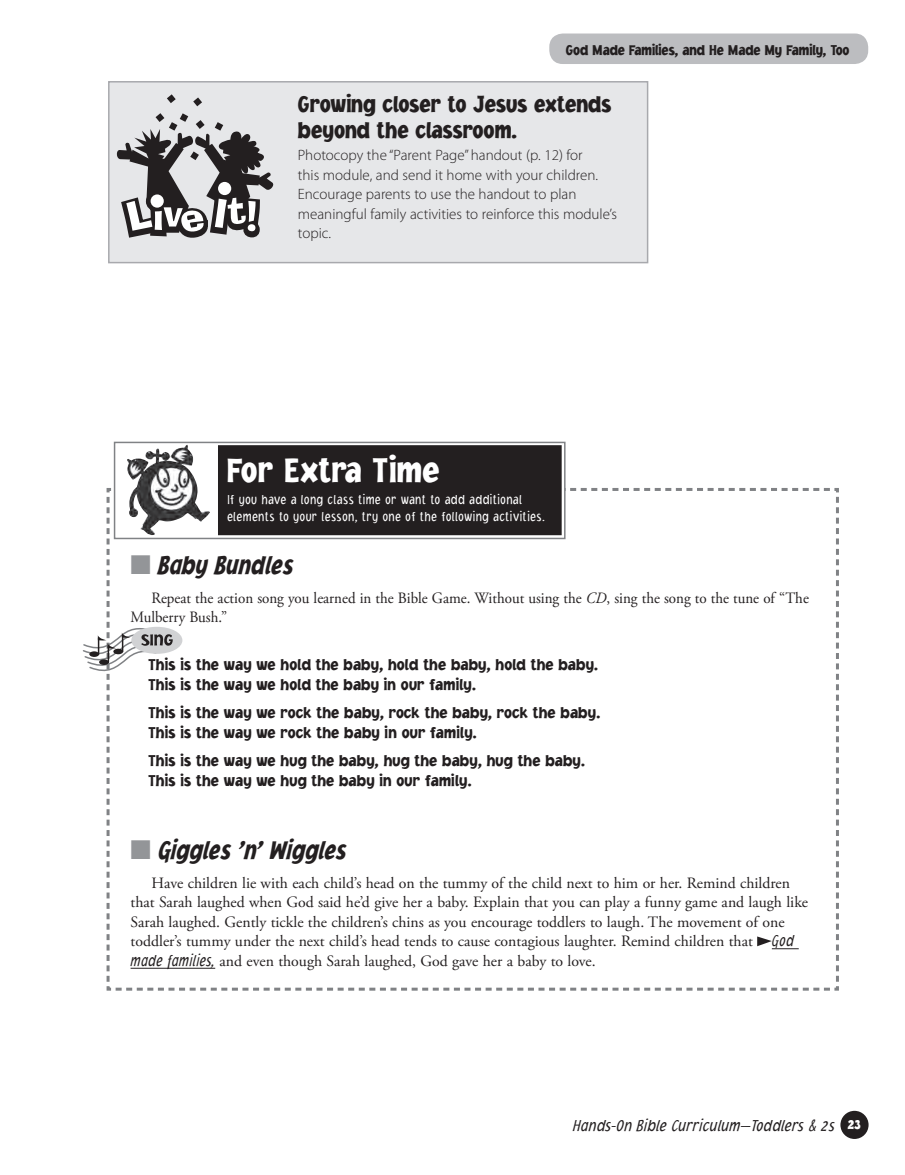
<style>
.page{position:relative;width:905px;height:1175px;background:#fff}
.page>*{position:absolute;margin:0;border:0;box-sizing:border-box;transform-origin:0 0}
.t1{font:900 36px "Jacoby Cond ICG";letter-spacing:.01em;color:#fff}
.Main_Subhead{font:italic 900 27px "Jacoby Cond ICG";color:#231f20;scale:.9 1}
.t2{font:900 24px/25.5px "Jacoby Cond ICG";color:#231f20}
.Lyrics_last_line{font:900 16.5px "Jacoby ICG";letter-spacing:.01em;color:#231f20;scale:.9 1}
.Lyrics{font:900 16.5px "Jacoby ICG";letter-spacing:.01em;color:#231f20;scale:.9 1}
.Lyrics_1st_line{font:900 16.5px "Jacoby ICG";letter-spacing:.01em;color:#231f20;scale:.9 1}
.t3{font:italic 300 16.5px "Jacoby Cond ICG";color:#231f20}
.t4{font:15.75px/19.5px "Adobe Garamond Pro";color:#231f20}
.t5{font:15.75px/19.5px "Adobe Garamond Pro";color:#231f20;scale:.95 1}
.t6{font:300 15px/19.5px "Myriad Pro";color:#231f20}
.t7{font:900 15px "Jacoby Cond ICG";color:#231f20}
.t8{font:300 13.5px/16.5px "Jacoby Cond ICG";letter-spacing:.02em;color:#fff}
.s1{color:#939598}
.s2{font-style:italic}
.s3{font-family:"Jacoby Cond ICG";font-weight:300;font-style:italic;font-size:16.5px}
.s4{font-weight:900;font-style:normal;font-size:15px;color:#fff}
</style>
<div class="page">
<div style="left:840px;top:1110px;width:28px;height:28px;background:#231f20;border-radius:50%"></div>
<div style="left:549px;top:34px;width:319px;height:30px;background:#bcbdc0;border-radius:14px"></div>
<svg style="left:82px;top:488px;width:756px;height:502px"></svg>
<svg style="left:114px;top:441px;width:451px;height:98px"></svg>
<img style="left:127px;top:447px;width:58px;height:77px">
<div style="left:219px;top:447px;width:341px;height:87px;background:#231f20"></div>
<div style="left:218px;top:445px;width:343px;height:90px;border:3px solid #231f20"></div>
<div style="left:109px;top:82px;width:538px;height:180px;background:#e6e7e9"></div>
<div style="left:108px;top:81px;width:540px;height:182px;border:2px solid #a8a9ad"></div>
<svg style="left:167px;top:94px;width:9px;height:9px"></svg>
<svg style="left:193px;top:97px;width:9px;height:9px"></svg>
<svg style="left:116px;top:113px;width:158px;height:125px"></svg>
<div style="left:218px;top:182px;width:13px;height:13px;background:#fff;border-radius:50%"></div>
<div style="left:151px;top:194px;width:13px;height:14px;background:#fff;border-radius:50%"></div>
<p class="t7" style="left:565px;top:41px;width:285px">God Made Families, and He Made My Family, Too</p>
<p class="t2" style="left:298px;top:91px;width:315px">Growing closer to Jesus extends beyond the classroom.</p>
<p class="t6" style="left:298px;top:146px;width:320px">Photocopy the “Parent Page” handout (p. 12) for<br>this module, and send it home with your children.<br>Encourage parents to use the handout to plan meaningful family activities to reinforce this module’s topic.</p>
<p class="t1" style="left:227px;top:447px;width:214px">For Extra Time</p>
<p class="t8" style="left:227px;top:491px;width:319px">If you have a long class time or want to add additional elements to your lesson, try one of the following activities.</p>
<p class="Main_Subhead" style="left:130px;top:548px;width:182px"><span class="s1">■</span> Baby Bundles</p>
<p class="t5" style="left:131px;top:588px;width:715px;text-indent:21px">Repeat the action song you learned in the Bible Game. Without using the <span class="s2">CD</span>, sing the song to the tune of “The<br>Mulberry Bush.”</p>
<p class="Lyrics_1st_line" style="left:148px;top:654px;width:501px">This is the way we hold the baby, hold the baby, hold the baby.</p>
<p class="Lyrics_last_line" style="left:148px;top:674px;width:365px">This is the way we hold the baby in our family.</p>
<p class="Lyrics" style="left:148px;top:702px;width:503px">This is the way we rock the baby, rock the baby, rock the baby.</p>
<p class="Lyrics_last_line" style="left:148px;top:722px;width:366px">This is the way we rock the baby in our family.</p>
<p class="Lyrics" style="left:148px;top:750px;width:486px">This is the way we hug the baby, hug the baby, hug the baby.</p>
<p class="Lyrics_last_line" style="left:148px;top:770px;width:360px">This is the way we hug the baby in our family.</p>
<p class="Main_Subhead" style="left:130px;top:833px;width:241px"><span class="s1">■</span> Giggles ’n’ Wiggles</p>
<p class="t4" style="left:131px;top:873px;width:679px;text-indent:21px">Have children lie with each child’s head on the tummy of the child next to him or her. Remind children that Sarah laughed when God said he’d give her a baby. Explain that you can play a funny game and laugh like Sarah laughed. Gently tickle the children’s chins as you encourage toddlers to laugh. The movement of one toddler’s tummy under the next child’s head tends to cause contagious laughter. Remind children that <span class="s3">God made families,</span> and even though Sarah laughed, God gave her a baby to love.</p>
<p class="t3" style="left:573px;top:1116px;width:289px">Hands-On Bible Curriculum—Toddlers &amp; 2s <span class="s4">23</span></p>
</div>
